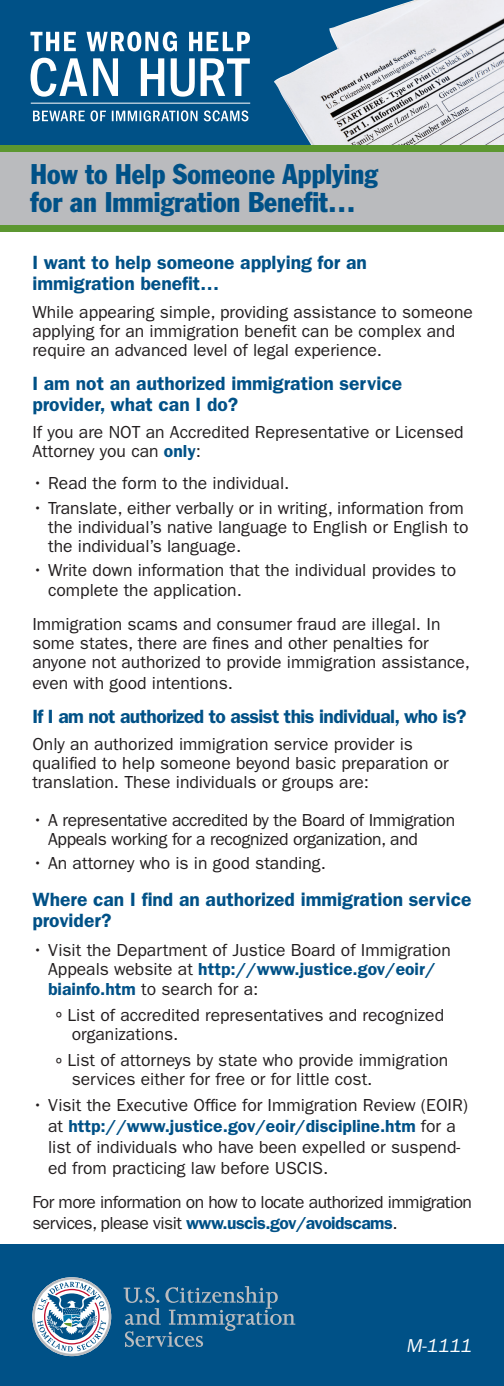
<style>
.page{position:relative;width:504px;height:1386px;background:#fff}
.page>*{position:absolute;margin:0;border:0;box-sizing:border-box;transform-origin:0 0}
.t1{font:condensed 28px/28px "Franklin Gothic";color:#005187}
.t2{font:600 19.25px/21px "ITC Franklin Gothic Std";color:#005187}
.t3{font:600 19.25px "ITC Franklin Gothic Std";letter-spacing:-.03em;color:#005187}
.t4{font:italic 19.25px "ITC Franklin Gothic Std";color:#fff}
.t5{font:17.5px/19.2px "ITC Franklin Gothic Std";color:#231f20}
.t6{font:17.5px/21px "ITC Franklin Gothic Std";letter-spacing:-.03em;color:#231f20}
.t7{font:17.5px/19.2px "ITC Franklin Gothic Std";letter-spacing:-.02em;color:#231f20}
.s1{font-weight:600;color:#005187}
</style>
<div class="page">
<div style="left:0;top:0;width:504px;height:146px;background:#005187"></div>
<img style="left:274px;top:0;width:230px;height:145px">
<div style="left:0;top:151px;width:504px;height:75px;background:#babbbe"></div>
<div style="left:0;top:1245px;width:504px;height:141px;background:#005187"></div>
<svg style="left:124px;top:1286px;width:171px;height:61px"></svg>
<svg style="left:32px;top:1277px;width:79px;height:79px"></svg>
<svg style="left:33px;top:110px;width:215px;height:11px"></svg>
<svg style="left:30px;top:32px;width:220px;height:19px"></svg>
<hr style="left:31px;top:103px;width:219px;height:1px;background:#fff">
<svg style="left:31px;top:58px;width:219px;height:39px"></svg>
<div style="left:0;top:145px;width:504px;height:6px;background:#5c9731"></div>
<div style="left:0;top:225px;width:504px;height:7px;background:#5c9731"></div>
<h1 class="t1" style="left:31px;top:159px;width:349px">How to Help Someone Applying for an Immigration Benefit…</h1>
<p class="t2" style="left:32px;top:252px;width:336px">I want to help someone applying for an immigration benefit…</p>
<p class="t5" style="left:32px;top:302px;width:442px">While appearing simple, providing assistance to someone applying for an immigration benefit can be complex and require an advanced level of legal experience.</p>
<p class="t2" style="left:32px;top:373px;width:371px">I am not an authorized immigration service provider, what can I do?</p>
<p class="t5" style="left:32px;top:422px;width:433px">If you are NOT an Accredited Representative or Licensed<br>Attorney you can <span class="s1">only</span>:</p>
<p class="t5" style="left:32px;top:474px;width:259px">• Read the form to the individual.</p>
<p class="t5" style="left:48px;top:498px;width:422px;text-indent:-16px">• Translate, either verbally or in writing, information from the individual’s native language to English or English to the individual’s language.</p>
<p class="t5" style="left:48px;top:561px;width:410px;text-indent:-16px">• Write down information that the individual provides to complete the application.</p>
<p class="t5" style="left:32px;top:614px;width:439px">Immigration scams and consumer fraud are illegal. In some states, there are fines and other penalties for anyone not authorized to provide immigration assistance,</p>
<p class="t5" style="left:32px;top:674px;width:202px">even with good intentions.</p>
<p class="t3" style="left:32px;top:705px;width:436px">If I am not authorized to assist this individual, who is?</p>
<p class="t5" style="left:32px;top:734px;width:418px">Only an authorized immigration service provider is qualified to help someone beyond basic preparation or translation. These individuals or groups are:</p>
<p class="t7" style="left:48px;top:811px;width:409px;text-indent:-16px">• A representative accredited by the Board of Immigration<br>Appeals working for a recognized organization, and</p>
<p class="t5" style="left:32px;top:854px;width:295px">• An attorney who is in good standing.</p>
<p class="t2" style="left:32px;top:889px;width:441px">Where can I find an authorized immigration service provider?</p>
<p class="t5" style="left:48px;top:941px;width:404px;text-indent:-16px">• Visit the Department of Justice Board of Immigration<br>Appeals website at <span class="s1">http://www.justice.gov/eoir/ biainfo.htm</span> to search for a:</p>
<p class="t5" style="left:72px;top:1005px;width:374px;text-indent:-16px">º List of accredited representatives and recognized organizations.</p>
<p class="t5" style="left:72px;top:1051px;width:378px;text-indent:-16px">º List of attorneys by state who provide immigration services either for free or for little cost.</p>
<p class="t5" style="left:48px;top:1095px;width:422px;line-height:21px;text-indent:-16px">• Visit the Executive Office for Immigration Review (EOIR) at <span class="s1">http://www.justice.gov/eoir/discipline.htm</span> for a list of individuals who have been expelled or suspend&shy;ed from practicing law before USCIS.</p>
<p class="t6" style="left:32px;top:1192px;width:441px">For more information on how to locate authorized immigration services, please visit <span class="s1">www.uscis.gov/avoidscams</span>.</p>
<p class="t4" style="left:407px;top:1335px;width:67px">M-1111</p>
</div>
